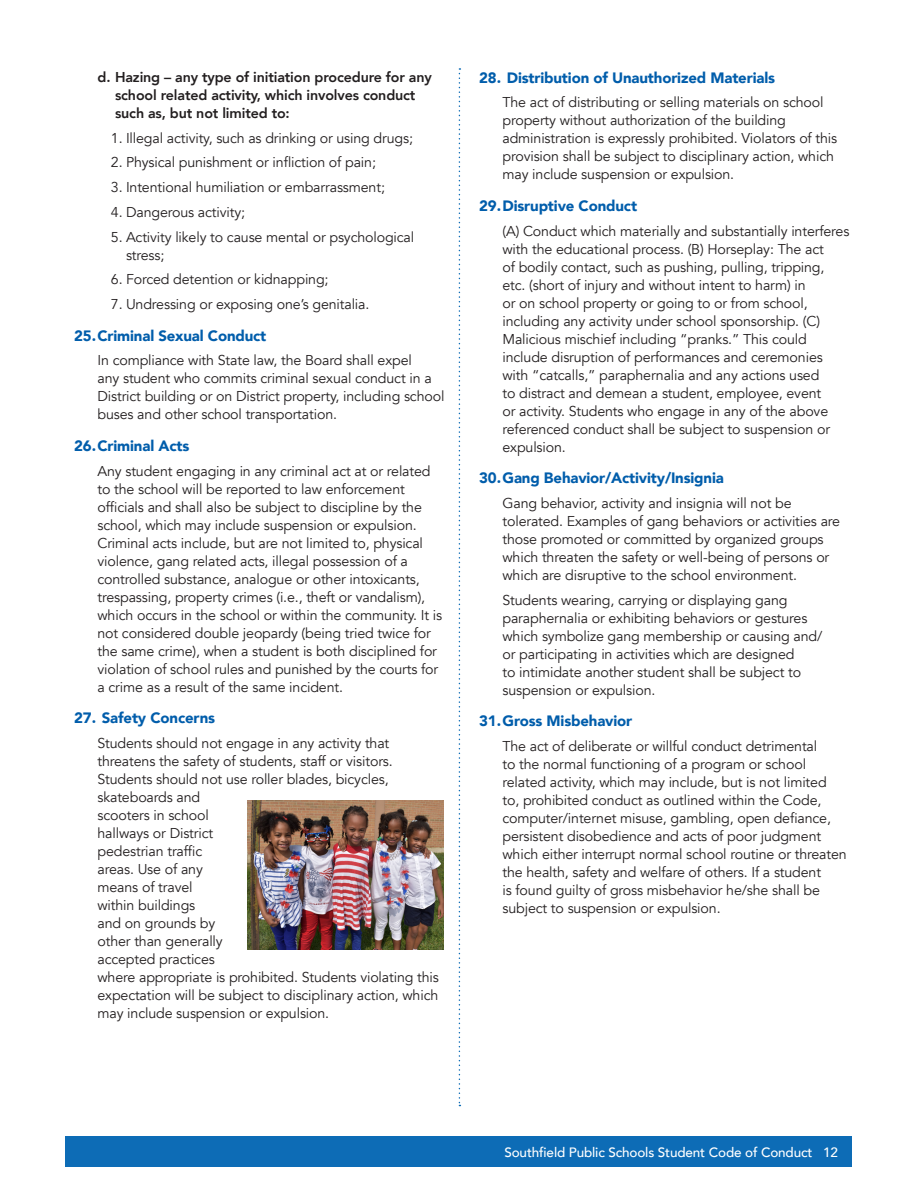
<style>
.page{position:relative;width:918px;height:1188px;background:#fff}
.page>*{position:absolute;margin:0;border:0;box-sizing:border-box;transform-origin:0 0}
.One_indent_Sub_Sub{font:900 15px "Avenir";letter-spacing:-.01em;color:#015dab}
._2_indent_body_copy{font:14.25px/18px "Avenir";letter-spacing:-.01em;color:#231f20}
._2_indent_body_copy-2{font:800 14.25px/18px "Avenir";letter-spacing:-.01em;color:#231f20}
.t1{font:500 13.5px "Avenir";letter-spacing:-.01em;color:#fff}
</style>
<div class="page">
<div style="left:66px;top:1136px;width:786px;height:30px;background:#0d6cb6"></div>
<svg style="left:459px;top:68px;width:1px;height:1038px"></svg>
<img style="left:248px;top:801px;width:196px;height:149px">
<p class="_2_indent_body_copy-2" style="left:115px;top:68px;width:318px;text-indent:-18px">d. Hazing – any type of initiation procedure for any school related activity, which involves conduct such as, but not limited to:</p>
<p class="_2_indent_body_copy" style="left:111px;top:129px;width:304px">1. Illegal activity, such as drinking or using drugs;</p>
<p class="_2_indent_body_copy" style="left:111px;top:154px;width:267px">2. Physical punishment or infliction of pain;</p>
<p class="_2_indent_body_copy" style="left:111px;top:178px;width:275px">3. Intentional humiliation or embarrassment;</p>
<p class="_2_indent_body_copy" style="left:111px;top:203px;width:136px">4. Dangerous activity;</p>
<p class="_2_indent_body_copy" style="left:126px;top:228px;width:290px;text-indent:-15px">5. Activity likely to cause mental or psychological stress;</p>
<p class="_2_indent_body_copy" style="left:111px;top:271px;width:219px">6. Forced detention or kidnapping;</p>
<p class="_2_indent_body_copy" style="left:111px;top:295px;width:260px">7. Undressing or exposing one’s genitalia.</p>
<p class="One_indent_Sub_Sub" style="left:74px;top:322px;width:194px">25.Criminal Sexual Conduct</p>
<p class="_2_indent_body_copy" style="left:98px;top:352px;width:349px">In compliance with State law, the Board shall expel<br>any student who commits criminal sexual conduct in a District building or on District property, including school buses and other school transportation.</p>
<p class="One_indent_Sub_Sub" style="left:74px;top:433px;width:117px">26.Criminal Acts</p>
<p class="_2_indent_body_copy" style="left:98px;top:462px;width:346px">Any student engaging in any criminal act at or related to the school will be reported to law enforcement officials and shall also be subject to discipline by the school, which may include suspension or expulsion.<br>Criminal acts include, but are not limited to, physical violence, gang related acts, illegal possession of a controlled substance, analogue or other intoxicants, trespassing, property crimes (i.e., theft or vandalism), which occurs in the school or within the community. It is not considered double jeopardy (being tried twice for the same crime), when a student is both disciplined for violation of school rules and punished by the courts for a crime as a result of the same incident.</p>
<p class="One_indent_Sub_Sub" style="left:74px;top:705px;width:142px">27. Safety Concerns</p>
<p class="_2_indent_body_copy" style="left:98px;top:734px;width:343px">Students should not engage in any activity that threatens the safety of students, staff or visitors.<br>Students should not use roller blades, bicycles, skateboards and<br>scooters in school<br>hallways or District<br>pedestrian traffic<br>areas. Use of any<br>means of travel<br>within buildings<br>and on grounds by<br>other than generally<br>accepted practices<br>where appropriate is prohibited. Students violating this expectation will be subject to disciplinary action, which may include suspension or expulsion.</p>
<p class="One_indent_Sub_Sub" style="left:479px;top:64px;width:297px">28. Distribution of Unauthorized Materials</p>
<p class="_2_indent_body_copy" style="left:502px;top:94px;width:336px">The act of distributing or selling materials on school property without authorization of the building administration is expressly prohibited. Violators of this provision shall be subject to disciplinary action, which may include suspension or expulsion.</p>
<p class="One_indent_Sub_Sub" style="left:479px;top:193px;width:159px">29.Disruptive Conduct</p>
<p class="_2_indent_body_copy" style="left:502px;top:222px;width:348px">(A) Conduct which materially and substantially interferes with the educational process. (B) Horseplay: The act<br>of bodily contact, such as pushing, pulling, tripping, etc. (short of injury and without intent to harm) in<br>or on school property or going to or from school, including any activity under school sponsorship. (C)<br>Malicious mischief including “pranks.” This could include disruption of performances and ceremonies with “catcalls,” paraphernalia and any actions used<br>to distract and demean a student, employee, event<br>or activity. Students who engage in any of the above referenced conduct shall be subject to suspension or expulsion.</p>
<p class="One_indent_Sub_Sub" style="left:479px;top:465px;width:246px">30.Gang Behavior/Activity/Insignia</p>
<p class="_2_indent_body_copy" style="left:502px;top:494px;width:339px">Gang behavior, activity and insignia will not be tolerated. Examples of gang behaviors or activities are those promoted or committed by organized groups which threaten the safety or well-being of persons or which are disruptive to the school environment.</p>
<p class="_2_indent_body_copy" style="left:502px;top:591px;width:321px">Students wearing, carrying or displaying gang paraphernalia or exhibiting behaviors or gestures which symbolize gang membership or causing and/ or participating in activities which are designed<br>to intimidate another student shall be subject to suspension or expulsion.</p>
<p class="One_indent_Sub_Sub" style="left:479px;top:708px;width:155px">31.Gross Misbehavior</p>
<p class="_2_indent_body_copy" style="left:502px;top:737px;width:346px">The act of deliberate or willful conduct detrimental<br>to the normal functioning of a program or school related activity, which may include, but is not limited to, prohibited conduct as outlined within the Code, computer/internet misuse, gambling, open defiance, persistent disobedience and acts of poor judgment which either interrupt normal school routine or threaten the health, safety and welfare of others. If a student<br>is found guilty of gross misbehavior he/she shall be subject to suspension or expulsion.</p>
<p class="t1" style="left:504px;top:1140px;width:335px">Southfield Public Schools Student Code of Conduct 12</p>
</div>
